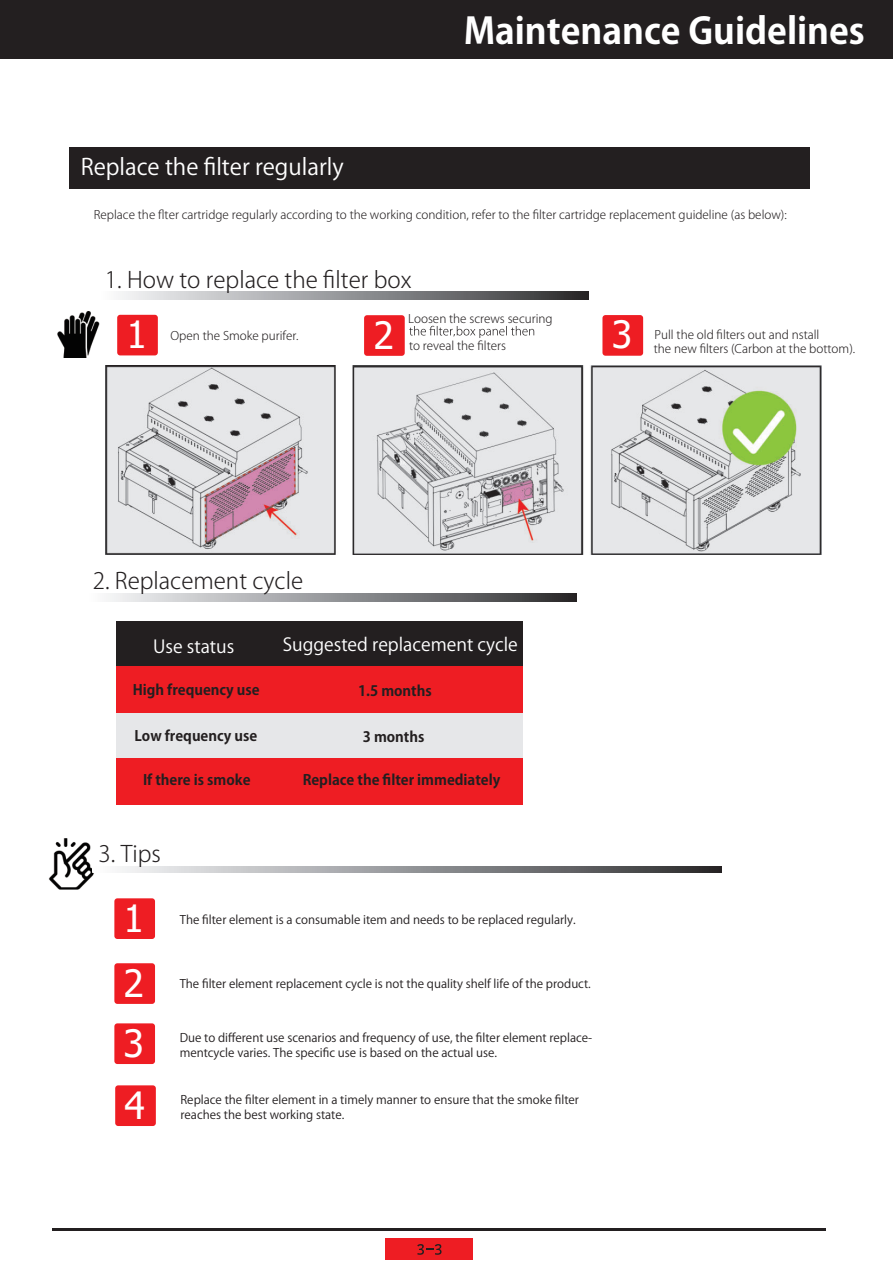
<style>
.page{position:relative;width:893px;height:1263px;background:#fff}
.page>*{position:absolute;margin:0;border:0;box-sizing:border-box;transform-origin:0 0}
.t1{font:37.5px "Tahoma";color:#fff}
.t2{font:36px "Koz Go Pr 6 N Bold 90 msp RKSJ H";color:#fff}
.t3{font:22.5px "Koz Go Pr 6 N Light 90 msp RKSJ H";color:#231f20}
.t4{font:22.5px "Koz Go Pr 6 N Regular 90 msp RKSJ H";color:#fff}
.t5{font:17.85px "Koz Go Pr 6 N Regular 90 msp RKSJ H";color:#fff}
.t6{font:14.25px "Koz Go Pr 6 N Bold 90 msp RKSJ H";color:#231f20}
.t7{font:11.85px/14.1px "Koz Go Pr 6 N Regular 90 msp RKSJ H";color:#231f20}
.t8{font:11.85px/14.1px "Koz Go Pr 6 N Light 90 msp RKSJ H";color:#231f20}
</style>
<div class="page">
<div style="left:116px;top:712px;width:406px;height:46px;background:#e6e7e9"></div>
<div style="left:116px;top:758px;width:406px;height:46px;background:#ee1d23"></div>
<div style="left:0;top:0;width:892px;height:59px;background:#231f20"></div>
<div style="left:70px;top:147px;width:740px;height:42px;background:#231f20"></div>
<svg style="left:108px;top:593px;width:469px;height:8px;background:#8f9093"></svg>
<div style="left:116px;top:622px;width:407px;height:46px;background:#231f20"></div>
<div style="left:116px;top:667px;width:406px;height:46px;background:#ee1d23"></div>
<svg style="left:120px;top:866px;width:601px;height:7px;background:#8f9093"></svg>
<hr style="left:52px;top:1228px;width:773px;height:3px;background:#231f20">
<div style="left:385px;top:1238px;width:88px;height:22px;background:#ee1d23"></div>
<svg style="left:417px;top:1244px;width:24px;height:11px"></svg>
<div style="left:114px;top:898px;width:41px;height:41px;background:#ee1d23;border-radius:3px"></div>
<div style="left:114px;top:963px;width:41px;height:41px;background:#ee1d23;border-radius:3px"></div>
<div style="left:114px;top:1023px;width:41px;height:41px;background:#ee1d23;border-radius:3px"></div>
<div style="left:115px;top:1085px;width:41px;height:41px;background:#ee1d23;border-radius:3px"></div>
<img style="left:48px;top:838px;width:46px;height:52px">
<svg style="left:92px;top:866px;width:2px;height:7px"></svg>
<svg style="left:120px;top:292px;width:469px;height:8px;background:#8f9093"></svg>
<div style="left:117px;top:315px;width:41px;height:40px;background:#ee1d23;border-radius:3px"></div>
<div style="left:364px;top:315px;width:41px;height:41px;background:#ee1d23;border-radius:3px"></div>
<div style="left:602px;top:315px;width:41px;height:41px;background:#ee1d23;border-radius:3px"></div>
<svg style="left:409px;top:326px;width:125px;height:12px"></svg>
<img style="left:57px;top:311px;width:43px;height:47px">
<img style="left:106px;top:366px;width:715px;height:189px">
<h2 class="t2" style="left:464px;top:17px;width:403px">Maintenance Guidelines</h2>
<h3 class="t4" style="left:81px;top:158px;width:264px">Replace the filter regularly</h3>
<p class="t8" style="left:94px;top:209px;width:694px">Replace the flter cartridge regularly according to the working condition, refer to the filter cartridge replacement guideline (as below):</p>
<h3 class="t3" style="left:105px;top:271px;width:308px">1. How to replace the filter box</h3>
<h1 class="t1" style="left:126px;top:311px;width:22px">1</h1>
<p class="t8" style="left:170px;top:330px;width:130px">Open the Smoke purifer.</p>
<h1 class="t1" style="left:373px;top:311px;width:22px">2</h1>
<h1 class="t1" style="left:612px;top:311px;width:22px">3</h1>
<p class="t8" style="left:408px;top:314px;width:146px">Loosen the screws securing</p>
<p class="t8" style="left:409px;top:340px;width:98px">to reveal the filters</p>
<p class="t8" style="left:654px;top:329px;width:203px">Pull the old filters out and nstall<br>the new filters (Carbon at the bottom).</p>
<h3 class="t3" style="left:93px;top:573px;width:212px">2. Replacement cycle</h3>
<h3 class="t5" style="left:153px;top:640px;width:83px">Use status</h3>
<p class="t6" style="left:133px;top:684px;width:128px">High frequency use</p>
<h3 class="t5" style="left:283px;top:638px;width:236px">Suggested replacement cycle</h3>
<p class="t6" style="left:358px;top:685px;width:75px">1.5 months</p>
<p class="t6" style="left:134px;top:730px;width:124px">Low frequency use</p>
<p class="t6" style="left:363px;top:731px;width:63px">3 months</p>
<p class="t6" style="left:143px;top:774px;width:109px">If there is smoke</p>
<p class="t6" style="left:303px;top:774px;width:199px">Replace the filter immediately</p>
<h3 class="t3" style="left:99px;top:845px;width:64px">3. Tips</h3>
<h1 class="t1" style="left:124px;top:894px;width:22px">1</h1>
<p class="t7" style="left:180px;top:914px;width:397px">The filter element is a consumable item and needs to be replaced regularly.</p>
<h1 class="t1" style="left:124px;top:959px;width:22px">2</h1>
<p class="t7" style="left:180px;top:978px;width:413px">The filter element replacement cycle is not the quality shelf life of the product.</p>
<h1 class="t1" style="left:124px;top:1019px;width:22px">3</h1>
<p class="t7" style="left:180px;top:1033px;width:414px">Due to different use scenarios and frequency of use, the filter element replace&shy;mentcycle varies. The specific use is based on the actual use.</p>
<h1 class="t1" style="left:124px;top:1081px;width:22px">4</h1>
<p class="t7" style="left:180px;top:1095px;width:400px">Replace the filter element in a timely manner to ensure that the smoke filter reaches the best working state.</p>
</div>
